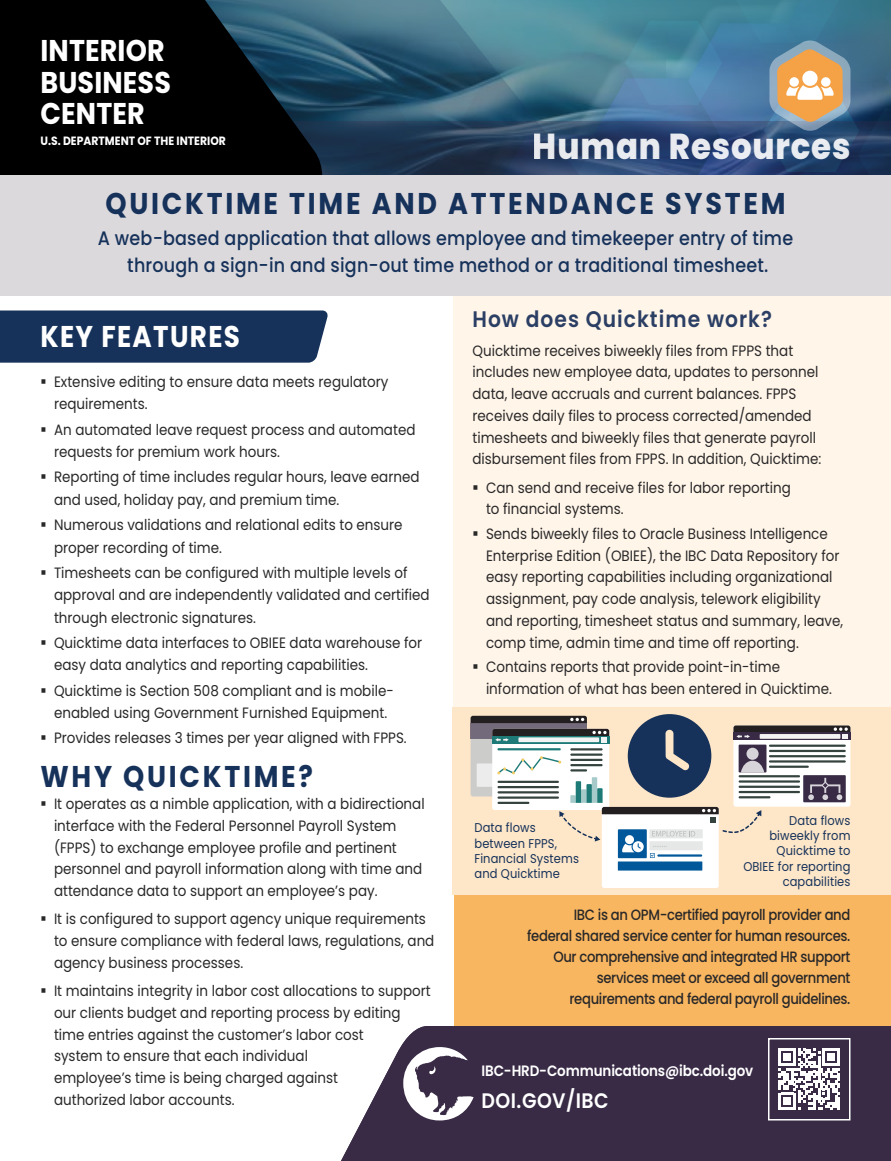
<style>
.page{position:relative;width:891px;height:1161px;background:#fff}
.page>*{position:absolute;margin:0;border:0;box-sizing:border-box;transform-origin:0 0}
.t1{font:800 36px "Poppins";letter-spacing:.025em;color:#fff;scale:.9 1}
.t2{font:700 30px "Poppins";letter-spacing:.1em;color:#16325a;scale:.9 1}
.t3{font:700 30px/31.2px "Poppins";letter-spacing:.005em;color:#fff;scale:.9 1}
.t4{font:700 30px "Poppins";letter-spacing:.05em;color:#fff;scale:.88 1}
.t5{font:600 22.5px "Poppins";letter-spacing:.05em;color:#2b3e64;scale:.9 1}
.t6{font:600 21px "Poppins";letter-spacing:.025em;color:#fff;scale:.9 1}
.t7{font:500 19.5px/27px "Poppins";letter-spacing:.01em;color:#16325a;text-align:center;scale:.9 1}
.t8{font:15px/21.8px "Poppins";color:#292829;scale:.9 1}
.t9{font:500 15px/21px "Poppins";letter-spacing:-.025em;color:#292829;text-align:right;scale:.88 1}
.t10{font:600 15px "Poppins";letter-spacing:-.01em;color:#fff;scale:.9 1}
.t11{font:12.75px/15.3px "Poppins";letter-spacing:.01em;color:#16325a;scale:.9 1}
.t12{font:700 12px "Poppins";color:#fff;scale:.9 1}
</style>
<div class="page">
<svg style="left:325px;top:0;width:60px;height:122px;background:#305b72"></svg>
<div style="left:0;top:122px;width:891px;height:55px;background:linear-gradient(to bottom,#1d3652,#19314b)"></div>
<svg style="left:0;top:0;width:325px;height:176px;background:#080f14"></svg>
<svg style="left:385px;top:0;width:506px;height:176px;background:#466c85"></svg>
<div style="left:802px;top:70px;width:16px;height:16px;background:#fff;border-radius:50%"></div>
<div style="left:454px;top:176px;width:437px;height:985px;background:#f9b660"></div>
<div style="left:454px;top:278px;width:437px;height:507px;background:#fff5e9"></div>
<div style="left:0;top:176px;width:891px;height:120px;background:#dcd9dd"></div>
<div style="left:452px;top:707px;width:439px;height:188px;background:#fee6c8"></div>
<div style="left:602px;top:807px;width:117px;height:81px;background:#fff;border-radius:2px"></div>
<div style="left:618px;top:862px;width:84px;height:9px;background:#00589a"></div>
<svg style="left:471px;top:714px;width:379px;height:144px"></svg>
<div style="left:0;top:311px;width:328px;height:52px;background:#16325a"></div>
<svg style="left:341px;top:1026px;width:550px;height:135px;background:#4e425a"></svg>
<svg style="left:403px;top:1047px;width:71px;height:73px"></svg>
<h1 class="t3" style="left:40px;top:36px;width:146px">INTERIOR<br>BUSINESS<br>CENTER</h1>
<h1 class="t12" style="left:40px;top:134px;width:207px">U.S. DEPARTMENT OF THE INTERIOR</h1>
<h1 class="t1" style="left:533px;top:126px;width:355px">Human Resources</h1>
<h2 class="t2" style="left:106px;top:186px;width:757px">QUICKTIME TIME AND ATTENDANCE SYSTEM</h2>
<p class="t7" style="left:98px;top:225px;width:774px">A web-based application that allows employee and timekeeper entry of time through a sign-in and sign-out time method or a traditional timesheet.</p>
<h3 class="t4" style="left:40px;top:319px;width:228px">KEY FEATURES</h3>
<p class="t8" style="left:54px;top:371px;width:373px;line-height:22.5px">Extensive editing to ensure data meets regulatory requirements.</p>
<p class="t8" style="left:54px;top:418px;width:403px;line-height:22.5px">An automated leave request process and automated requests for premium work hours.</p>
<p class="t8" style="left:54px;top:466px;width:408px;line-height:22.5px">Reporting of time includes regular hours, leave earned and used, holiday pay, and premium time.</p>
<p class="t8" style="left:54px;top:514px;width:389px;line-height:22.5px">Numerous validations and relational edits to ensure proper recording of time.</p>
<p class="t8" style="left:54px;top:561px;width:419px;line-height:22.5px">Timesheets can be configured with multiple levels of approval and are independently validated and certified through electronic signatures.</p>
<p class="t8" style="left:54px;top:632px;width:411px;line-height:22.5px">Quicktime data interfaces to OBIEE data warehouse for easy data analytics and reporting capabilities.</p>
<p class="t8" style="left:54px;top:679px;width:379px;line-height:22.5px">Quicktime is Section 508 compliant and is mobile&shy;enabled using Government Furnished Equipment.</p>
<p class="t8" style="left:54px;top:727px;width:393px">Provides releases 3 times per year aligned with FPPS.</p>
<h3 class="t2" style="left:40px;top:759px;width:304px">WHY QUICKTIME?</h3>
<p class="t8" style="left:54px;top:793px;width:413px">It operates as a nimble application, with a bidirectional interface with the Federal Personnel Payroll System (FPPS) to exchange employee profile and pertinent personnel and payroll information along with time and attendance data to support an employee’s pay.</p>
<p class="t8" style="left:54px;top:908px;width:424px">It is configured to support agency unique requirements to ensure compliance with federal laws, regulations, and agency business processes.</p>
<p class="t8" style="left:54px;top:980px;width:420px">It maintains integrity in labor cost allocations to support our clients budget and reporting process by editing time entries against the customer’s labor cost<br>system to ensure that each individual<br>employee’s time is being charged against<br>authorized labor accounts.</p>
<h3 class="t5" style="left:472px;top:306px;width:334px">How does Quicktime work?</h3>
<p class="t8" style="left:472px;top:340px;width:389px">Quicktime receives biweekly files from FPPS that includes new employee data, updates to personnel data, leave accruals and current balances. FPPS receives daily files to process corrected/amended timesheets and biweekly files that generate payroll disbursement files from FPPS. In addition, Quicktime:</p>
<p class="t8" style="left:486px;top:477px;width:340px">Can send and receive files for labor reporting to financial systems.</p>
<p class="t8" style="left:486px;top:523px;width:398px">Sends biweekly files to Oracle Business Intelligence Enterprise Edition (OBIEE), the IBC Data Repository for easy reporting capabilities including organizational assignment, pay code analysis, telework eligibility and reporting, timesheet status and summary, leave, comp time, admin time and time off reporting.</p>
<p class="t8" style="left:486px;top:656px;width:386px">Contains reports that provide point-in-time information of what has been entered in Quicktime.</p>
<p class="t11" style="left:474px;top:820px;width:118px">Data flows between FPPS,<br>Financial Systems and Quicktime</p>
<p class="t11" style="left:743px;top:813px;width:121px;text-align:right">Data flows biweekly from<br>Quicktime to<br>OBIEE for reporting capabilities</p>
<p class="t9" style="left:527px;top:905px;width:369px">IBC is an OPM-certified payroll provider and federal shared service center for human resources.<br>Our comprehensive and integrated HR support services meet or exceed all government requirements and federal payroll guidelines.</p>
<p class="t10" style="left:482px;top:1062px;width:303px">IBC-HRD-Communications@ibc.doi.gov</p>
<p class="t6" style="left:482px;top:1088px;width:143px">DOI.GOV/IBC</p>
</div>
